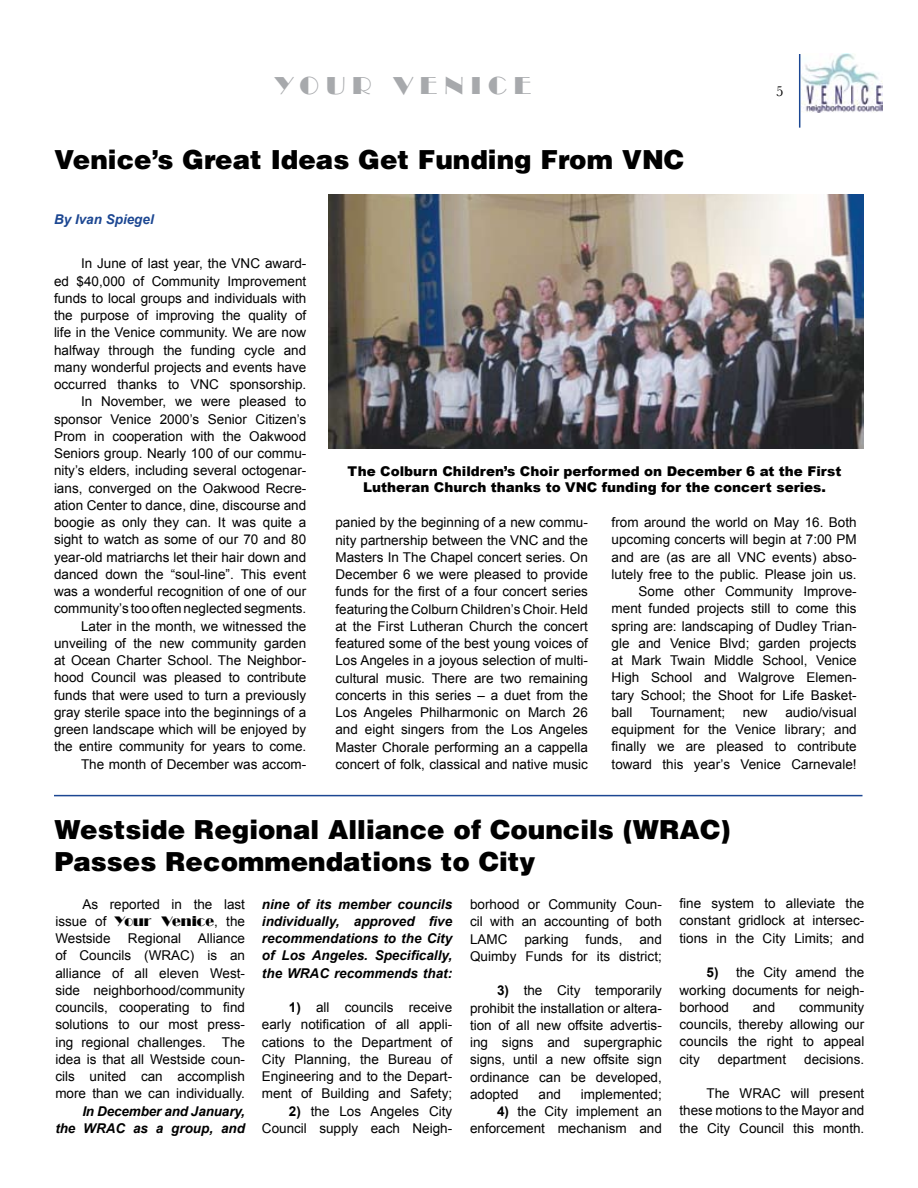
<style>
.page{position:relative;width:918px;height:1188px;background:#fff}
.page>*{position:absolute;margin:0;border:0;box-sizing:border-box;transform-origin:0 0}
.t1{font:900 26.25px/31.5px "Helvetica";color:#000}
.t2{font:24px "Broadway BT";letter-spacing:.29em;color:#a7a9ac}
.t3{font:15px "Baskerville";color:#000}
.t4{font:13.5px/17.2px "Arial";color:#000;text-align:justify}
.t5{font:italic 700 13.5px/17.2px "Arial";color:#000;text-align:right}
.t6{font:900 13.5px/16.2px "Arial";color:#000;text-align:center}
.t7{font:italic 700 13.5px "Arial";color:#1c4792}
.s1{font-family:"Broadway BT"}
.s2{font-weight:700}
</style>
<div class="page">
<img style="left:802px;top:54px;width:80px;height:58px">
<hr style="left:799px;top:54px;width:1px;height:74px;background:#1c4792">
<img style="left:329px;top:194px;width:534px;height:255px">
<hr style="left:54px;top:795px;width:808px;height:1px;background:#1c4792">
<h2 class="t2" style="left:275px;top:71px;width:258px">YOUR VENICE</h2>
<p class="t3" style="left:776px;top:83px;width:9px">5</p>
<h1 class="t1" style="left:54px;top:143px;width:632px">Venice’s Great Ideas Get Funding From VNC</h1>
<p class="t7" style="left:54px;top:212px;width:101px">By Ivan Spiegel</p>
<p class="t4" style="left:54px;top:255px;width:254px;text-align:right">In June of last year, the VNC award-<br>ed $40,000 of Community Improvement funds to local groups and individuals with the purpose of improving the quality of life in the Venice community. We are now halfway through the funding cycle and many wonderful projects and events have occurred thanks to VNC sponsorship.<br>In November, we were pleased to sponsor Venice 2000’s Senior Citizen’s Prom in cooperation with the Oakwood Seniors group. Nearly 100 of our commu&shy;nity’s elders, including several octogenar&shy;ians, converged on the Oakwood Recre&shy;ation Center to dance, dine, discourse and boogie as only they can. It was quite a sight to watch as some of our 70 and 80 year-old matriarchs let their hair down and danced down the “soul-line”. This event was a wonderful recognition of one of our community’s too often neglected segments.<br>Later in the month, we witnessed the unveiling of the new community garden at Ocean Charter School. The Neighbor&shy;hood Council was pleased to contribute funds that were used to turn a previously gray sterile space into the beginnings of a green landscape which will be enjoyed by the entire community for years to come.<br>The month of December was accom-</p>
<p class="t6" style="left:348px;top:463px;width:496px">The Colburn Children’s Choir performed on December 6 at the First<br>Lutheran Church thanks to VNC funding for the concert series.</p>
<p class="t4" style="left:335px;top:514px;width:254px">panied by the beginning of a new commu&shy;nity partnership between the VNC and the Masters In The Chapel concert series. On December 6 we were pleased to provide funds for the first of a four concert series featuring the Colburn Children’s Choir. Held at the First Lutheran Church the concert featured some of the best young voices of Los Angeles in a joyous selection of multi&shy;cultural music. There are two remaining concerts in this series – a duet from the Los Angeles Philharmonic on March 26 and eight singers from the Los Angeles Master Chorale performing an a cappella concert of folk, classical and native music</p>
<p class="t4" style="left:612px;top:514px;width:247px">from around the world on May 16. Both</p>
<p class="t4" style="left:612px;top:531px;width:247px">upcoming concerts will begin at 7:00 PM</p>
<p class="t4" style="left:612px;top:548px;width:247px">and are (as are all VNC events) abso-</p>
<p class="t4" style="left:612px;top:565px;width:247px">lutely free to the public. Please join us.</p>
<p class="t4" style="left:639px;top:583px;width:220px">Some other Community Improve-</p>
<p class="t4" style="left:612px;top:600px;width:247px">ment funded projects still to come this</p>
<p class="t4" style="left:612px;top:617px;width:247px">spring are: landscaping of Dudley Trian-</p>
<p class="t4" style="left:612px;top:634px;width:247px">gle and Venice Blvd; garden projects</p>
<p class="t4" style="left:612px;top:652px;width:247px">at Mark Twain Middle School, Venice</p>
<p class="t4" style="left:612px;top:669px;width:247px">High School and Walgrove Elemen-</p>
<p class="t4" style="left:612px;top:686px;width:247px">tary School; the Shoot for Life Basket-</p>
<p class="t4" style="left:612px;top:703px;width:23px">ball</p>
<p class="t4" style="left:650px;top:703px;width:77px">Tournament;</p>
<p class="t4" style="left:743px;top:703px;width:26px">new</p>
<p class="t4" style="left:612px;top:703px;width:247px;text-indent:174px">audio/visual equipment for the Venice library; and finally we are pleased to contribute toward this year’s Venice Carnevale!</p>
<h1 class="t1" style="left:54px;top:813px;width:678px">Westside Regional Alliance of Councils (WRAC)<br>Passes Recommendations to City</h1>
<p class="t4" style="left:55px;top:895px;width:191px;text-indent:27px">As reported in the last issue of <span class="s1">Your Venice</span>, the Westside</p>
<p class="t4" style="left:680px;top:895px;width:186px">fine system to alleviate the constant gridlock at intersec&shy;tions in the City Limits; and</p>
<p class="t4" style="left:680px;top:964px;width:186px;text-indent:27px"><span class="s2">5)</span> the City amend the working documents for neigh&shy;borhood</p>
<p class="t5" style="left:262px;top:895px;width:192px;text-align:justify">nine of its member councils individually, approved five recommendations to the City of Los Angeles. Specifically, the WRAC recommends that:</p>
<p class="t4" style="left:262px;top:999px;width:192px;text-indent:27px"><span class="s2">1)</span> all councils receive early notification of all appli&shy;cations to the Department of City Planning, the Bureau of Engineering and to the Depart&shy;ment of Building and Safety;</p>
<p class="t4" style="left:262px;top:1102px;width:192px;text-align:right"><span class="s2">2)</span> the Los Angeles City<br>Council supply each Neigh-</p>
<p class="t4" style="left:470px;top:896px;width:193px">borhood or Community Coun&shy;cil with an accounting of both LAMC</p>
<p class="t4" style="left:55px;top:930px;width:191px;text-indent:73px">Regional Alliance of Councils (WRAC) is an alliance of all eleven West&shy;side neighborhood/community councils, cooperating to find solutions to our most press&shy;ing regional challenges. The idea is that all Westside coun&shy;cils united can accomplish more than we can individually.</p>
<p class="t5" style="left:55px;top:1102px;width:191px">In December and January,<br>the WRAC as a group, and</p>
<p class="t4" style="left:524px;top:930px;width:46px">parking</p>
<p class="t4" style="left:586px;top:930px;width:38px">funds,</p>
<p class="t4" style="left:470px;top:930px;width:193px;text-align:right">and<br>Quimby Funds for its district;</p>
<p class="t4" style="left:470px;top:982px;width:193px;text-indent:27px"><span class="s2">3)</span> the City temporarily prohibit the installation or altera&shy;tion of all new offsite advertis&shy;ing signs and supergraphic signs, until a new offsite sign ordinance can be developed, adopted</p>
<p class="t4" style="left:680px;top:998px;width:186px;text-indent:120px">community councils, thereby allowing our councils the right to appeal city</p>
<p class="t4" style="left:753px;top:998px;width:24px">and</p>
<p class="t4" style="left:718px;top:1050px;width:70px">department</p>
<p class="t4" style="left:804px;top:1050px;width:62px">decisions.</p>
<p class="t4" style="left:680px;top:1085px;width:186px;text-indent:27px">The WRAC will present these motions to the Mayor and the City Council this month.</p>
<p class="t4" style="left:539px;top:1085px;width:24px">and</p>
<p class="t4" style="left:581px;top:1085px;width:83px">implemented;</p>
<p class="t4" style="left:470px;top:1103px;width:193px;text-align:right"><span class="s2">4)</span> the City implement an enforcement mechanism and</p>
</div>
